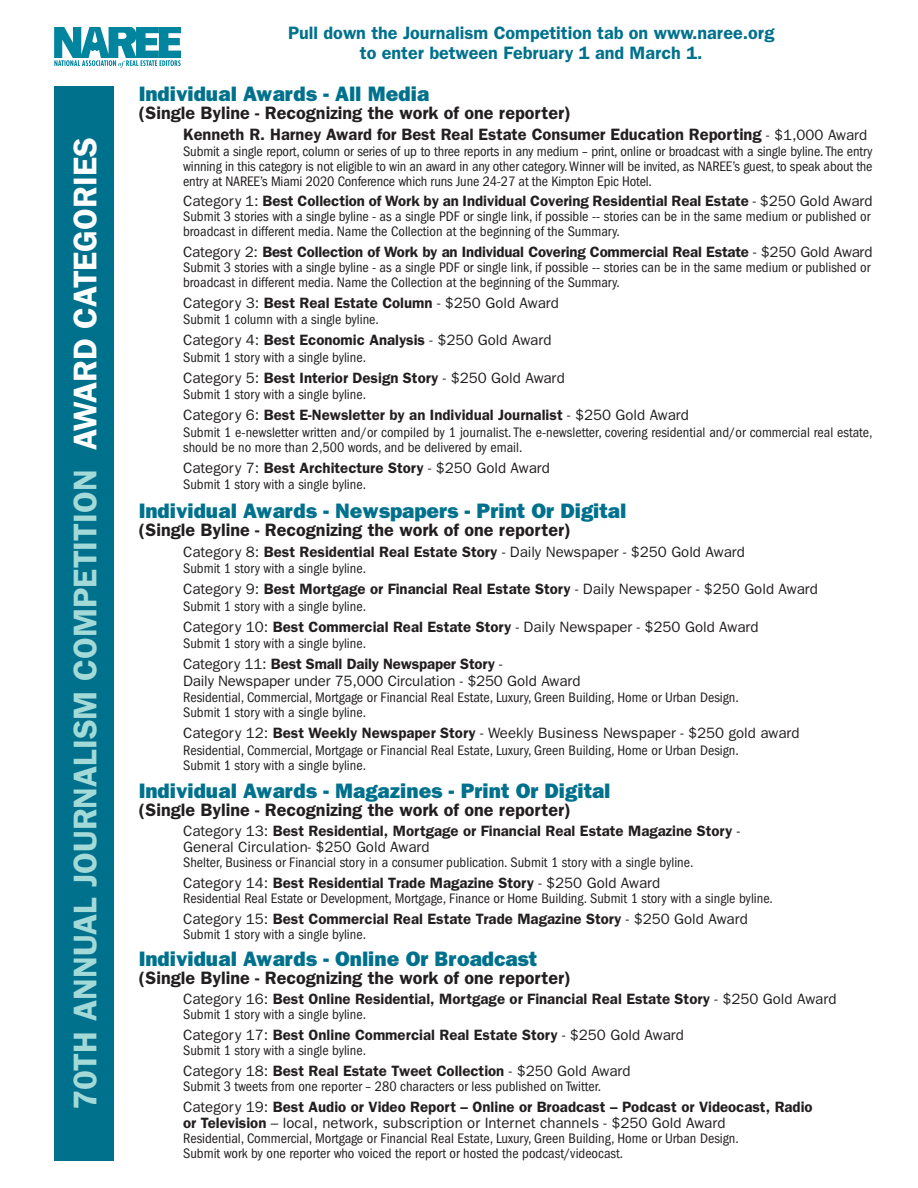
<style>
.page{position:relative;width:918px;height:1188px;background:#fff}
.page>*{position:absolute;margin:0;border:0;box-sizing:border-box;transform-origin:0 0}
.t1{font:600 33px "Franklin Gothic";color:#a3dad8}
.t2{font:800 21px "Franklin Gothic";color:#00718c}
.t3{font:600 18px "Franklin Gothic";color:#231f20}
.t4{font:600 18px/19.5px "Franklin Gothic";color:#00718c;text-align:center}
.t5{font:600 16.5px "Franklin Gothic";color:#231f20}
.t6{font:600 15px/16.5px "Franklin Gothic";color:#231f20}
.t7{font:15px/16.5px "Franklin Gothic";color:#231f20}
.t8{font:condensed 14.25px/15px "Franklin Gothic";color:#231f20}
.s1{color:#fff}
.s2{font-weight:400;font-size:15px}
.s3{font-weight:400}
.s4{font-weight:600}
</style>
<div class="page">
<div style="left:54px;top:87px;width:59px;height:1074px;background:#00718c"></div>
<img style="left:54px;top:27px;width:126px;height:30px">
<img style="left:54px;top:60px;width:126px;height:8px">
<h1 class="t1" style="left:66px;top:1110px;width:974px;rotate:-90deg">70TH ANNUAL JOURNALISM COMPETITION <span class="s1">AWARD CATEGORIES</span></h1>
<p class="t4" style="left:288px;top:23px;width:488px">Pull down the Journalism Competition tab on www.naree.org to enter between February 1 and March 1.</p>
<h2 class="t2" style="left:139px;top:81px;width:292px">Individual Awards - All Media</h2>
<p class="t3" style="left:139px;top:102px;width:434px">(Single Byline - Recognizing the work of one reporter)</p>
<p class="t5" style="left:183px;top:125px;width:686px">Kenneth R. Harney Award for Best Real Estate Consumer Education Reporting <span class="s2">- $1,000 Award</span></p>
<p class="t8" style="left:183px;top:144px;width:691px;text-align:justify">Submit a single report, column or series of up to three reports in any medium – print, online or broadcast with a single byline. The entry winning in this category is not eligible to win an award in any other category.Winner will be invited, as NAREE’s guest, to speak about the entry at NAREE’s Miami 2020 Conference which runs June 24-27 at the Kimpton Epic Hotel.</p>
<p class="t6" style="left:183px;top:192px;width:691px"><span class="s3">Category 1:</span> Best Collection of Work by an Individual Covering Residential Real Estate <span class="s3">- $250 Gold Award</span></p>
<p class="t8" style="left:183px;top:209px;width:689px">Submit 3 stories with a single byline - as a single PDF or single link, if possible -- stories can be in the same medium or published or broadcast in different media. Name the Collection at the beginning of the Summary.</p>
<p class="t6" style="left:183px;top:243px;width:691px"><span class="s3">Category 2:</span> Best Collection of Work by an Individual Covering Commercial Real Estate <span class="s3">- $250 Gold Award</span></p>
<p class="t8" style="left:183px;top:260px;width:689px">Submit 3 stories with a single byline - as a single PDF or single link, if possible -- stories can be in the same medium or published or broadcast in different media. Name the Collection at the beginning of the Summary.</p>
<p class="t7" style="left:183px;top:294px;width:377px">Category 3: <span class="s4">Best Real Estate Column</span> - $250 Gold Award</p>
<p class="t8" style="left:183px;top:312px;width:197px">Submit 1 column with a single byline.</p>
<p class="t7" style="left:183px;top:332px;width:370px">Category 4: <span class="s4">Best Economic Analysis</span> - $250 Gold Award</p>
<p class="t8" style="left:183px;top:350px;width:184px">Submit 1 story with a single byline.</p>
<p class="t7" style="left:183px;top:369px;width:383px">Category 5: <span class="s4">Best Interior Design Story</span> - $250 Gold Award</p>
<p class="t8" style="left:183px;top:387px;width:184px">Submit 1 story with a single byline.</p>
<p class="t6" style="left:183px;top:407px;width:507px"><span class="s3">Category 6:</span> Best E-Newsletter by an Individual Journalist <span class="s3">- $250 Gold Award</span></p>
<p class="t8" style="left:183px;top:425px;width:691px">Submit 1 e-newsletter written and/or compiled by 1 journalist. The e-newsletter, covering residential and/or commercial real estate, should be no more than 2,500 words, and be delivered by email.</p>
<p class="t7" style="left:183px;top:459px;width:368px">Category 7: <span class="s4">Best Architecture Story</span> - $250 Gold Award</p>
<p class="t8" style="left:183px;top:477px;width:184px">Submit 1 story with a single byline.</p>
<h2 class="t2" style="left:139px;top:498px;width:489px">Individual Awards - Newspapers - Print Or Digital</h2>
<p class="t3" style="left:139px;top:519px;width:434px">(Single Byline - Recognizing the work of one reporter)</p>
<p class="t7" style="left:183px;top:543px;width:563px">Category 8: <span class="s4">Best Residential Real Estate Story</span> - Daily Newspaper - $250 Gold Award</p>
<p class="t8" style="left:183px;top:561px;width:184px">Submit 1 story with a single byline.</p>
<p class="t7" style="left:183px;top:581px;width:636px">Category 9: <span class="s4">Best Mortgage or Financial Real Estate Story</span> - Daily Newspaper - $250 Gold Award</p>
<p class="t8" style="left:183px;top:599px;width:184px">Submit 1 story with a single byline.</p>
<p class="t7" style="left:183px;top:618px;width:577px">Category 10: <span class="s4">Best Commercial Real Estate Story</span> - Daily Newspaper - $250 Gold Award</p>
<p class="t8" style="left:183px;top:636px;width:184px">Submit 1 story with a single byline.</p>
<p class="t7" style="left:183px;top:656px;width:399px">Category 11: <span class="s4">Best Small Daily Newspaper Story</span> -<br>Daily Newspaper under 75,000 Circulation - $250 Gold Award</p>
<p class="t8" style="left:183px;top:690px;width:557px">Residential, Commercial, Mortgage or Financial Real Estate, Luxury, Green Building, Home or Urban Design.<br>Submit 1 story with a single byline.</p>
<p class="t7" style="left:183px;top:725px;width:618px">Category 12: <span class="s4">Best Weekly Newspaper Story</span> - Weekly Business Newspaper - $250 gold award</p>
<p class="t8" style="left:183px;top:743px;width:557px">Residential, Commercial, Mortgage or Financial Real Estate, Luxury, Green Building, Home or Urban Design.<br>Submit 1 story with a single byline.</p>
<h2 class="t2" style="left:139px;top:779px;width:473px">Individual Awards - Magazines - Print Or Digital</h2>
<p class="t3" style="left:139px;top:800px;width:434px">(Single Byline - Recognizing the work of one reporter)</p>
<p class="t6" style="left:183px;top:822px;width:558px"><span class="s3">Category 13:</span> Best Residential, Mortgage or Financial Real Estate Magazine Story <span class="s3">-<br>General Circulation- $250 Gold Award</span></p>
<p class="t8" style="left:183px;top:855px;width:512px">Shelter, Business or Financial story in a consumer publication. Submit 1 story with a single byline.</p>
<p class="t6" style="left:183px;top:875px;width:479px"><span class="s3">Category 14:</span> Best Residential Trade Magazine Story <span class="s3">- $250 Gold Award</span></p>
<p class="t8" style="left:183px;top:891px;width:591px">Residential Real Estate or Development, Mortgage, Finance or Home Building. Submit 1 story with a single byline.</p>
<p class="t6" style="left:183px;top:911px;width:566px"><span class="s3">Category 15:</span> Best Commercial Real Estate Trade Magazine Story <span class="s3">- $250 Gold Award</span></p>
<p class="t8" style="left:183px;top:927px;width:184px">Submit 1 story with a single byline.</p>
<h2 class="t2" style="left:139px;top:947px;width:400px">Individual Awards - Online Or Broadcast</h2>
<p class="t3" style="left:139px;top:968px;width:434px">(Single Byline - Recognizing the work of one reporter)</p>
<p class="t6" style="left:183px;top:990px;width:655px"><span class="s3">Category 16:</span> Best Online Residential, Mortgage or Financial Real Estate Story <span class="s3">- $250 Gold Award</span></p>
<p class="t8" style="left:183px;top:1007px;width:184px">Submit 1 story with a single byline.</p>
<p class="t6" style="left:183px;top:1026px;width:502px"><span class="s3">Category 17:</span> Best Online Commercial Real Estate Story <span class="s3">- $250 Gold Award</span></p>
<p class="t8" style="left:183px;top:1043px;width:184px">Submit 1 story with a single byline.</p>
<p class="t6" style="left:183px;top:1062px;width:449px"><span class="s3">Category 18:</span> Best Real Estate Tweet Collection <span class="s3">- $250 Gold Award</span></p>
<p class="t8" style="left:183px;top:1079px;width:420px">Submit 3 tweets from one reporter – 280 characters or less published on Twitter.</p>
<p class="t6" style="left:183px;top:1098px;width:631px"><span class="s3">Category 19:</span> Best Audio or Video Report – Online or Broadcast – Podcast or Videocast, Radio or Television <span class="s3">– local, network, subscription or Internet channels - $250 Gold Award</span></p>
<p class="t8" style="left:183px;top:1131px;width:557px">Residential, Commercial, Mortgage or Financial Real Estate, Luxury, Green Building, Home or Urban Design.<br>Submit work by one reporter who voiced the report or hosted the podcast/videocast.</p>
</div>
